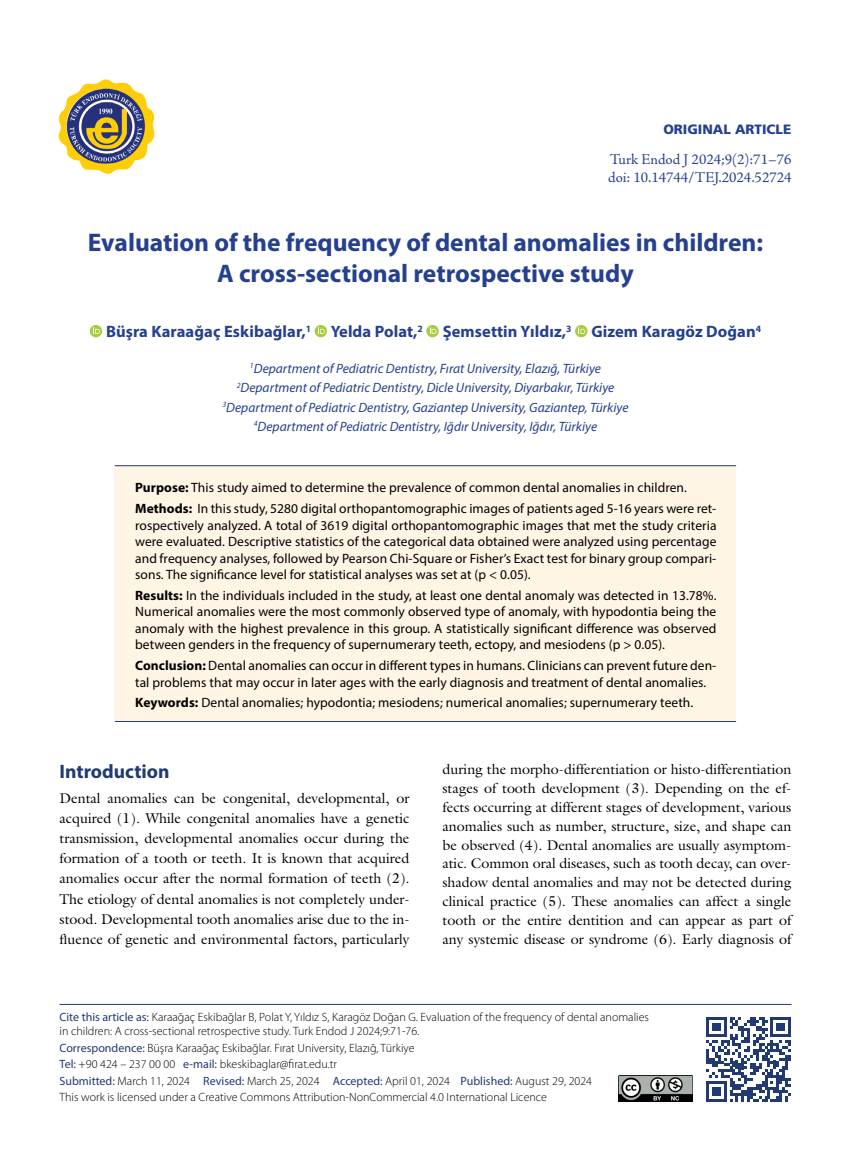
<style>
.page{position:relative;width:851px;height:1170px;background:#fff}
.page>*{position:absolute;margin:0;border:0;box-sizing:border-box;transform-origin:0 0}
.t1{font:700 25.5px/30.6px "Myriad Pro";color:#25408f;text-align:center}
.t2{font:700 19.5px "Myriad Pro";color:#213a72}
.t3{font:700 16.5px "Myriad Pro";letter-spacing:.005em;color:#25408f}
.t4{font:15px/18px "Adobe Jenson Pro";color:#25408f}
.t5{font:14.25px/18.9px "Galliard Normal Tr";color:#000;text-align:justify}
.t6{font:13.5px/16.5px "Myriad Pro";letter-spacing:.005em;color:#000}
.t7{font:italic 13.5px/19.2px "Myriad Pro";color:#25408f;text-align:center}
.t8{font:13.5px "Frutiger Black Nr Tr";color:#25408f}
.t9{font:300 12px/16.5px "Myriad Pro";color:#000}
.s1{font-weight:700}
.s2{font-weight:400;color:#213a72}
</style>
<div class="page">
<hr style="left:60px;top:1003px;width:731px;height:1px;background:#213a72">
<svg style="left:706px;top:1017px;width:84px;height:84px"></svg>
<div style="left:90px;top:325px;width:12px;height:12px;background:#a6ce3a;border-radius:50%"></div>
<svg style="left:93px;top:327px;width:7px;height:7px"></svg>
<svg style="left:314px;top:325px;width:13px;height:12px"></svg>
<svg style="left:318px;top:327px;width:6px;height:7px"></svg>
<div style="left:426px;top:325px;width:12px;height:12px;background:#a6ce3a;border-radius:50%"></div>
<svg style="left:429px;top:327px;width:7px;height:7px"></svg>
<div style="left:575px;top:325px;width:12px;height:12px;background:#a6ce3a;border-radius:50%"></div>
<svg style="left:578px;top:327px;width:7px;height:7px"></svg>
<div style="left:115px;top:465px;width:621px;height:256px;background:#fff5e4"></div>
<hr style="left:115px;top:465px;width:621px;height:1px;background:#213a72">
<hr style="left:115px;top:721px;width:621px;height:1px;background:#213a72">
<img style="left:58px;top:79px;width:97px;height:95px">
<img style="left:618px;top:1075px;width:74px;height:26px">
<p class="t8" style="left:663px;top:121px;width:129px">ORIGINAL ARTICLE</p>
<p class="t4" style="left:608px;top:150px;width:185px">Turk Endod J 2024;9(2):71–76 doi: 10.14744/TEJ.2024.52724</p>
<h1 class="t1" style="left:88px;top:226px;width:676px">Evaluation of the frequency of dental anomalies in children:<br>A cross-sectional retrospective study</h1>
<p class="t3" style="left:106px;top:321px;width:656px">Büşra Karaağaç Eskibağlar,<sup>1</sup> Yelda Polat,<sup>2</sup> Şemsettin Yıldız,<sup>3</sup> Gizem Karagöz Doğan<sup>4</sup></p>
<p class="t7" style="left:222px;top:358px;width:407px"><sup>1</sup>Department of Pediatric Dentistry, Fırat University, Elazığ, Türkiye <sup>2</sup>Department of Pediatric Dentistry, Dicle University, Diyarbakır, Türkiye <sup>3</sup>Department of Pediatric Dentistry, Gaziantep University, Gaziantep, Türkiye <sup>4</sup>Department of Pediatric Dentistry, Iğdır University, Iğdır, Türkiye</p>
<p class="t6" style="left:135px;top:477px;width:582px;line-height:20.7px"><span class="s1">Purpose:</span> This study aimed to determine the prevalence of common dental anomalies in children.<br><span class="s1">Methods:</span> In this study, 5280 digital orthopantomographic images of patients aged 5-16 years were ret-</p>
<p class="t6" style="left:135px;top:516px;width:582px;text-align:justify">rospectively analyzed. A total of 3619 digital orthopantomographic images that met the study criteria were evaluated. Descriptive statistics of the categorical data obtained were analyzed using percentage and frequency analyses, followed by Pearson Chi-Square or Fisher’s Exact test for binary group compari&shy;sons. The significance level for statistical analyses was set at (p &lt; 0.05).</p>
<p class="t6" style="left:135px;top:587px;width:582px;text-align:justify"><span class="s1">Results:</span> In the individuals included in the study, at least one dental anomaly was detected in 13.78%.<br>Numerical anomalies were the most commonly observed type of anomaly, with hypodontia being the anomaly with the highest prevalence in this group. A statistically significant difference was observed between genders in the frequency of supernumerary teeth, ectopy, and mesiodens (p &gt; 0.05).</p>
<p class="t6" style="left:135px;top:657px;width:582px"><span class="s1">Conclusion:</span> Dental anomalies can occur in different types in humans. Clinicians can prevent future den&shy;tal problems that may occur in later ages with the early diagnosis and treatment of dental anomalies.</p>
<p class="t6" style="left:135px;top:694px;width:559px"><span class="s1">Keywords:</span> Dental anomalies; hypodontia; mesiodens; numerical anomalies; supernumerary teeth.</p>
<h2 class="t2" style="left:60px;top:759px;width:111px">Introduction</h2>
<p class="t5" style="left:60px;top:787px;width:351px;line-height:20.2px">Dental anomalies can be congenital, developmental, or acquired (1). While congenital anomalies have a genetic transmission, developmental anomalies occur during the formation of a tooth or teeth. It is known that acquired anomalies occur after the normal formation of teeth (2).<br>The etiology of dental anomalies is not completely under&shy;stood. Developmental tooth anomalies arise due to the in&shy;fluence of genetic and environmental factors, particularly</p>
<p class="t5" style="left:442px;top:759px;width:350px">during the morpho-differentiation or histo-differentiation stages of tooth development (3). Depending on the ef&shy;fects occurring at different stages of development, various anomalies such as number, structure, size, and shape can be observed (4). Dental anomalies are usually asymptom&shy;atic. Common oral diseases, such as tooth decay, can over&shy;shadow dental anomalies and may not be detected during clinical practice (5). These anomalies can affect a single tooth or the entire dentition and can appear as part of any systemic disease or syndrome (6). Early diagnosis of</p>
<p class="t9" style="left:60px;top:1009px;width:591px;line-height:14.4px"><span class="s2">Cite this article as:</span> Karaağaç Eskibağlar B, Polat Y, Yıldız S, Karagöz Doğan G. Evaluation of the frequency of dental anomalies in children: A cross-sectional retrospective study. Turk Endod J 2024;9:71-76.</p>
<p class="t9" style="left:60px;top:1039px;width:534px"><span class="s2">Correspondence:</span> Büşra Karaağaç Eskibağlar. Fırat University, Elazığ, Türkiye<br><span class="s2">Tel:</span> +90 424 – 237 00 00 <span class="s2">e-mail:</span> bkeskibaglar@firat.edu.tr<br><span class="s2">Submitted:</span> March 11, 2024 <span class="s2">Revised:</span> March 25, 2024 <span class="s2">Accepted:</span> April 01, 2024 <span class="s2">Published:</span> August 29, 2024<br>This work is licensed under a Creative Commons Attribution-NonCommercial 4.0 International Licence</p>
</div>
